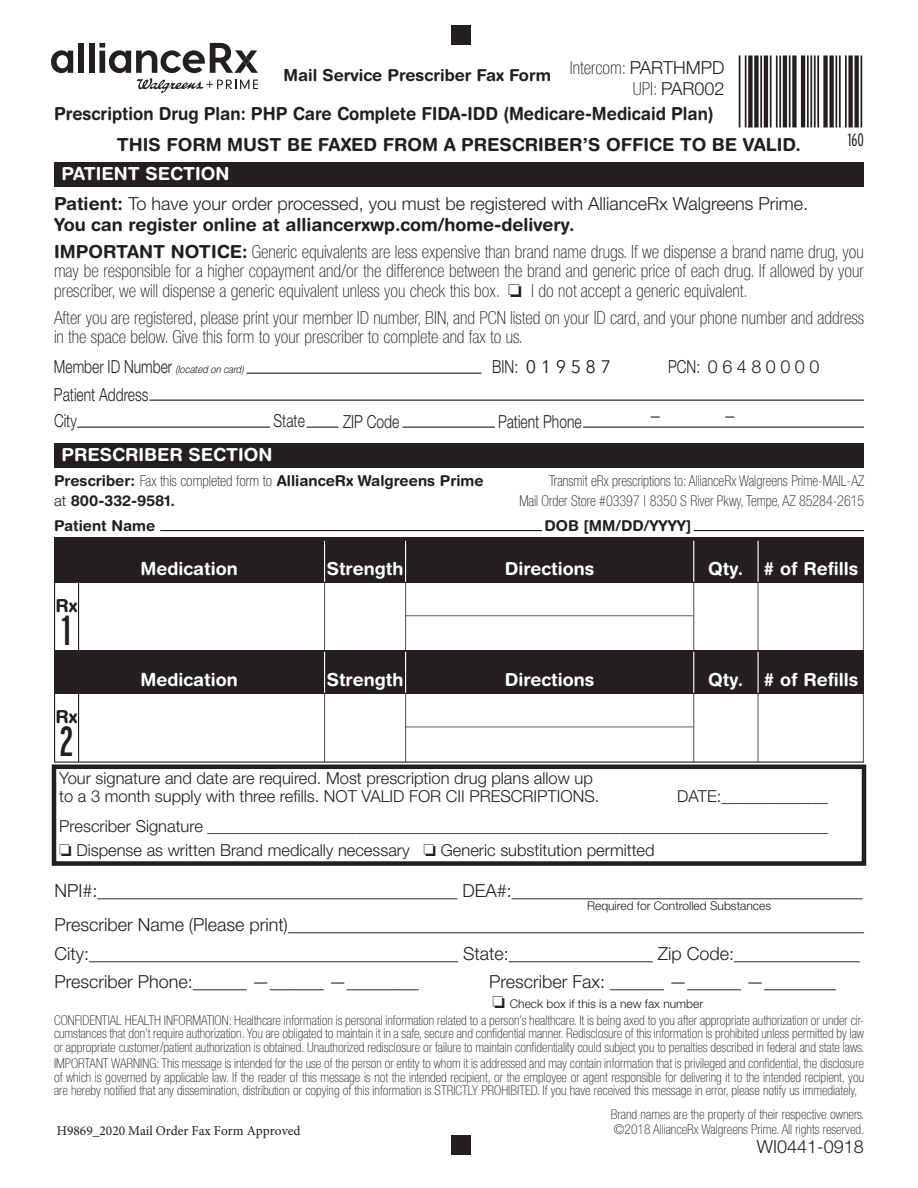
<style>
.page{position:relative;width:918px;height:1188px;background:#fff}
.page>*{position:absolute;margin:0;border:0;box-sizing:border-box;transform-origin:0 0}
.t1{font:extra-condensed 42px "Interstate";color:#231f20}
.t2{font:100 condensed 18px/19.5px "Helvetica Neue LT Std";color:#231f20;text-align:justify}
.t3{font:300 18px "Helvetica Neue LT Std";color:#231f20}
.t4{font:700 18px "Helvetica Rounded LT Std";color:#fff}
.t5{font:700 18px "Helvetica Rounded LT Std";color:#231f20}
.t6{font:700 18px "Helvetica Rounded LT Std";color:#231f20;scale:.93 1}
.t7{font:300 18px "Helvetica Neue LT Std";color:#231f20;scale:.77 1}
.t8{font:300 18px "Helvetica Neue LT Std";letter-spacing:.25em;color:#231f20;scale:.77 1}
.t9{font:18px "Avenir Next LT Pro";letter-spacing:.25em;color:#231f20}
.t10{font:300 extra-condensed 18px "Interstate";color:#231f20}
.t11{font:300 16.5px/18px "Helvetica Neue LT Std";color:#231f20}
.t12{font:700 16.5px "Helvetica Rounded LT Std";color:#231f20}
.t13{font:100 condensed 15px "Helvetica Neue LT Std";color:#231f20;scale:.94 1}
.t14{font:700 15px "Helvetica Rounded LT Std";color:#231f20}
.t15{font:100 condensed 13.5px/13.5px "Helvetica Neue LT Std";color:#231f20;text-align:justify}
.t16{font:13.5px "Minion Pro";color:#231f20}
.t17{font:300 12px "Helvetica Neue LT Std";color:#231f20}
.t18{font:italic 300 10.5px "Helvetica Neue LT Std";color:#231f20;scale:.9 1}
.s1{font-weight:300;font-stretch:normal}
.s2{font-weight:100;font-stretch:condensed}
.s3{font-family:"Helvetica Rounded LT Std";font-weight:700}
.s4{font-family:"Helvetica Rounded LT Std";font-weight:700;font-stretch:normal}
.s5{font-style:normal;font-size:18px}
.s6{font-family:"Helvetica Neue LT Std";font-weight:300}
.s7{font-family:"Helvetica Neue LT Std";font-weight:100;font-stretch:condensed}
</style>
<div class="page">
<div style="left:452px;top:26px;width:19px;height:19px;background:#231f20"></div>
<div style="left:452px;top:1136px;width:19px;height:19px;background:#231f20"></div>
<div style="left:54px;top:162px;width:810px;height:25px;background:#231f20"></div>
<div style="left:54px;top:443px;width:810px;height:24px;background:#231f20"></div>
<hr style="left:160px;top:530px;width:382px;height:1px;background:#000">
<hr style="left:694px;top:530px;width:170px;height:1px;background:#000">
<hr style="left:247px;top:373px;width:234px;height:1px;background:#000">
<hr style="left:149px;top:400px;width:715px;height:1px;background:#000">
<hr style="left:583px;top:427px;width:281px;height:1px;background:#000">
<hr style="left:77px;top:427px;width:193px;height:1px;background:#000">
<hr style="left:307px;top:427px;width:32px;height:1px;background:#000">
<hr style="left:402px;top:427px;width:93px;height:1px;background:#000">
<hr style="left:54px;top:762px;width:810px;height:1px;background:#231f20">
<hr style="left:324px;top:563px;width:1px;height:199px;background:#231f20">
<hr style="left:405px;top:562px;width:1px;height:200px;background:#231f20">
<hr style="left:693px;top:565px;width:1px;height:197px;background:#231f20">
<hr style="left:758px;top:562px;width:1px;height:200px;background:#231f20">
<hr style="left:863px;top:563px;width:1px;height:199px;background:#231f20">
<div style="left:54px;top:537px;width:810px;height:46px;background:#231f20"></div>
<div style="left:54px;top:650px;width:810px;height:44px;background:#231f20"></div>
<hr style="left:78px;top:563px;width:1px;height:199px;background:#231f20">
<hr style="left:54px;top:563px;width:1px;height:199px;background:#231f20">
<hr style="left:405px;top:615px;width:288px;height:1px;background:#231f20">
<hr style="left:405px;top:727px;width:288px;height:1px;background:#231f20">
<hr style="left:324px;top:541px;width:1px;height:41px;background:#fff">
<hr style="left:324px;top:652px;width:1px;height:41px;background:#fff">
<hr style="left:405px;top:541px;width:1px;height:41px;background:#fff">
<hr style="left:405px;top:652px;width:1px;height:41px;background:#fff">
<hr style="left:693px;top:541px;width:1px;height:41px;background:#fff">
<hr style="left:693px;top:652px;width:1px;height:41px;background:#fff">
<hr style="left:758px;top:541px;width:1px;height:41px;background:#fff">
<hr style="left:758px;top:652px;width:1px;height:41px;background:#fff">
<div style="left:52px;top:765px;width:814px;height:101px;border:4px solid #231f20"></div>
<svg style="left:51px;top:50px;width:22px;height:23px"></svg>
<div style="left:78px;top:43px;width:6px;height:30px;background:#231f20"></div>
<div style="left:89px;top:43px;width:6px;height:30px;background:#231f20"></div>
<svg style="left:99px;top:43px;width:159px;height:50px"></svg>
<p class="t2" style="left:570px;top:58px;width:156px">Intercom: <span class="s1">PARTHMPD</span></p>
<p class="t3" style="left:633px;top:78px;width:93px"><span class="s2">UPI:</span> PAR002</p>
<p class="t12" style="left:284px;top:65px;width:269px">Mail Service Prescriber Fax Form</p>
<p class="t6" style="left:54px;top:103px;width:711px">Prescription Drug Plan: PHP Care Complete FIDA-IDD (Medicare-Medicaid Plan)</p>
<p class="t5" style="left:117px;top:133px;width:686px">THIS FORM MUST BE FAXED FROM A PRESCRIBER’S OFFICE TO BE VALID.</p>
<p class="t4" style="left:62px;top:163px;width:169px">PATIENT SECTION</p>
<p class="t10" style="left:848px;top:130px;width:18px">160</p>
<p class="t3" style="left:54px;top:192px;width:756px"><span class="s3">Patient:</span> To have your order processed, you must be registered with AllianceRx Walgreens Prime.</p>
<p class="t5" style="left:54px;top:213px;width:522px">You can register online at alliancerxwp.com/home-delivery.</p>
<p class="t2" style="left:54px;top:241px;width:811px"><span class="s4">IMPORTANT NOTICE:</span> Generic equivalents are less expensive than brand name drugs. If we dispense a brand name drug, you may be responsible for a higher copayment and/or the difference between the brand and generic price of each drug. If allowed by your prescriber, we will dispense a generic equivalent unless you check this box. □ I do not accept a generic equivalent.</p>
<p class="t2" style="left:54px;top:307px;width:812px">After you are registered, please print your member ID number, BIN, and PCN listed on your ID card, and your phone number and address in the space below. Give this form to your prescriber to complete and fax to us.</p>
<p class="t18" style="left:54px;top:363px;width:212px"><span class="s5">Member ID Number</span> (located on card)</p>
<p class="t7" style="left:54px;top:410px;width:31px">City</p>
<p class="t7" style="left:274px;top:410px;width:42px">State</p>
<p class="t7" style="left:343px;top:411px;width:75px">ZIP Code</p>
<p class="t7" style="left:54px;top:383px;width:124px">Patient Address</p>
<p class="t4" style="left:62px;top:444px;width:212px">PRESCRIBER SECTION</p>
<p class="t9" style="left:492px;top:356px;width:120px"><span class="s6">BIN:</span> 019587</p>
<p class="t7" style="left:498px;top:411px;width:110px">Patient Phone</p>
<p class="t8" style="left:668px;top:355px;width:198px">PCN: 06480000</p>
<p class="t14" style="left:54px;top:472px;width:431px">Prescriber: <span class="s7">Fax this completed form to</span> AllianceRx Walgreens Prime</p>
<p class="t14" style="left:54px;top:491px;width:123px"><span class="s6">at</span> 800-332-9581.</p>
<p class="t14" style="left:54px;top:517px;width:103px">Patient Name</p>
<p class="t14" style="left:544px;top:517px;width:148px">DOB [MM/DD/YYYY]</p>
<p class="t13" style="left:549px;top:473px;width:337px">Transmit eRx prescriptions to: AllianceRx Walgreens Prime-MAIL-AZ</p>
<p class="t13" style="left:519px;top:492px;width:369px">Mail Order Store #03397 | 8350 S River Pkwy, Tempe, AZ 85284-2615</p>
<p class="t5" style="left:55px;top:595px;width:23px">Rx</p>
<p class="t1" style="left:61px;top:607px;width:11px">1</p>
<p class="t5" style="left:55px;top:706px;width:23px">Rx</p>
<p class="t1" style="left:59px;top:718px;width:15px">2</p>
<p class="t4" style="left:141px;top:558px;width:99px">Medication</p>
<p class="t4" style="left:141px;top:669px;width:99px">Medication</p>
<p class="t4" style="left:327px;top:558px;width:78px">Strength</p>
<p class="t4" style="left:327px;top:669px;width:78px">Strength</p>
<p class="t4" style="left:505px;top:558px;width:91px">Directions</p>
<p class="t4" style="left:505px;top:669px;width:91px">Directions</p>
<p class="t4" style="left:708px;top:558px;width:37px">Qty.</p>
<p class="t4" style="left:764px;top:558px;width:96px"># of Refills</p>
<p class="t4" style="left:708px;top:669px;width:37px">Qty.</p>
<p class="t4" style="left:764px;top:669px;width:96px"># of Refills</p>
<p class="t11" style="left:59px;top:769px;width:542px">Your signature and date are required. Most prescription drug plans allow up to a 3 month supply with three refills. NOT VALID FOR CII PRESCRIPTIONS.</p>
<p class="t11" style="left:677px;top:787px;width:153px">DATE:_____________</p>
<p class="t11" style="left:59px;top:817px;width:777px">Prescriber Signature ____________________________________________________________________________</p>
<p class="t11" style="left:59px;top:841px;width:597px">□ Dispense as written Brand medically necessary □ Generic substitution permitted</p>
<p class="t3" style="left:55px;top:879px;width:810px">NPI#:________________________________________ DEA#:_______________________________________</p>
<p class="t3" style="left:55px;top:914px;width:811px">Prescriber Name (Please print)________________________________________________________________</p>
<p class="t3" style="left:55px;top:942px;width:807px">City:_________________________________________ State:________________ Zip Code:______________</p>
<p class="t3" style="left:55px;top:971px;width:366px">Prescriber Phone:______ —______ —________</p>
<p class="t3" style="left:489px;top:971px;width:349px">Prescriber Fax: ______ —______ —________</p>
<p class="t17" style="left:493px;top:996px;width:212px">□ Check box if this is a new fax number</p>
<p class="t17" style="left:587px;top:899px;width:186px">Required for Controlled Substances</p>
<p class="t15" style="left:54px;top:1013px;width:812px">CONFIDENTIAL HEALTH INFORMATION: Healthcare information is personal information related to a person’s healthcare. It is being axed to you after appropriate authorization or under cir&shy;cumstances that don’t require authorization. You are obligated to maintain it in a safe, secure and confidential manner. Redisclosure of this information is prohibited unless permitted by law or appropriate customer/patient authorization is obtained. Unauthorized redisclosure or failure to maintain confidentiality could subject you to penalties described in federal and state laws.</p>
<p class="t15" style="left:54px;top:1057px;width:812px">IMPORTANT WARNING: This message is intended for the use of the person or entity to whom it is addressed and may contain information that is privileged and confidential, the disclosure of which is governed by applicable law. If the reader of this message is not the intended recipient, or the employee or agent responsible for delivering it to the intended recipient, you are hereby notified that any dissemination, distribution or copying of this information is STRICTLY PROHIBITED. If you have received this message in error, please notify us immediately,</p>
<p class="t15" style="left:611px;top:1107px;width:255px">Brand names are the property of their respective owners.</p>
<p class="t15" style="left:614px;top:1122px;width:252px">©2018 AllianceRx Walgreens Prime. All rights reserved.</p>
<p class="t3" style="left:757px;top:1136px;width:109px">WI0441-0918</p>
<p class="t16" style="left:57px;top:1122px;width:245px">H9869_2020 Mail Order Fax Form Approved</p>
</div>
